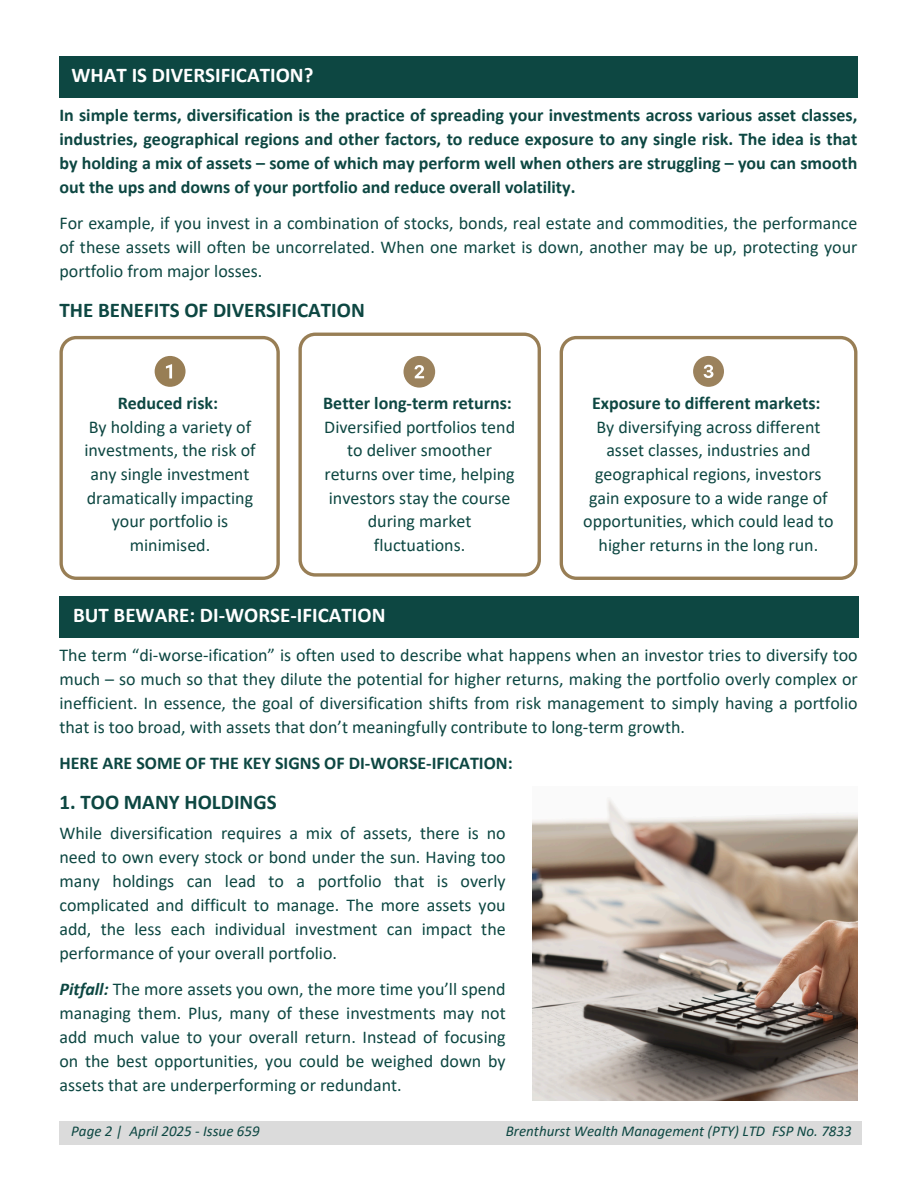
<style>
.page{position:relative;width:918px;height:1188px;background:#fff}
.page>*{position:absolute;margin:0;border:0;box-sizing:border-box;transform-origin:0 0}
.t1{font:700 21px "Calibri";color:#fff}
.t2{font:700 21px "Calibri";color:#0d4742}
.t3{font:18px/23.7px "Calibri";color:#0d4742;text-align:justify}
.t4{font:700 18px/24px "Calibri";color:#0d4742;text-align:justify}
.t5{font:italic 15px "Calibri";color:#0d4742}
.s1{font-weight:700}
.s2{font-weight:700;font-style:italic}
</style>
<div class="page">
<div style="left:59px;top:56px;width:799px;height:42px;background:#0d4742"></div>
<div style="left:59px;top:597px;width:800px;height:41px;background:#0d4742"></div>
<div style="left:59px;top:1121px;width:803px;height:23px;background:#dbdbdb"></div>
<svg style="left:59px;top:336px;width:221px;height:244px"></svg>
<svg style="left:560px;top:336px;width:297px;height:244px"></svg>
<svg style="left:298px;top:333px;width:243px;height:244px"></svg>
<svg style="left:155px;top:356px;width:30px;height:30px"></svg>
<svg style="left:404px;top:356px;width:31px;height:31px"></svg>
<svg style="left:693px;top:356px;width:30px;height:30px"></svg>
<img style="left:532px;top:798px;width:325px;height:303px">
<h4 class="t1" style="left:72px;top:66px;width:243px">WHAT IS DIVERSIFICATION?</h4>
<h1 class="t4" style="left:59px;top:105px;width:799px">In simple terms, diversification is the practice of spreading your investments across various asset classes, industries, geographical regions and other factors, to reduce exposure to any single risk. The idea is that by holding a mix of assets – some of which may perform well when others are struggling – you can smooth out the ups and downs of your portfolio and reduce overall volatility.</h1>
<h3 class="t3" style="left:59px;top:213px;width:799px">For example, if you invest in a combination of stocks, bonds, real estate and commodities, the performance of these assets will often be uncorrelated. When one market is down, another may be up, protecting your portfolio from major losses.</h3>
<p class="t2" style="left:59px;top:301px;width:307px">THE BENEFITS OF DIVERSIFICATION</p>
<p class="t4" style="left:118px;top:393px;width:102px">Reduced risk:</p>
<h4 class="t3" style="left:84px;top:416px;width:173px;text-align:center">By holding a variety of investments, the risk of any single investment dramatically impacting your portfolio is minimised.</h4>
<h4 class="t3" style="left:323px;top:393px;width:193px;text-align:center"><span class="s1">Better long-term returns:<br></span>Diversified portfolios tend to deliver smoother returns over time, helping investors stay the course during market fluctuations.</h4>
<p class="t1" style="left:73px;top:606px;width:314px">BUT BEWARE: DI-WORSE-IFICATION</p>
<p class="t4" style="left:592px;top:393px;width:230px">Exposure to different markets:</p>
<h1 class="t3" style="left:583px;top:416px;width:252px;text-align:center">By diversifying across different asset classes, industries and geographical regions, investors gain exposure to a wide range of opportunities, which could lead to higher returns in the long run.</h1>
<h1 class="t3" style="left:59px;top:645px;width:800px">The term “di-worse-ification” is often used to describe what happens when an investor tries to diversify too much – so much so that they dilute the potential for higher returns, making the portfolio overly complex or inefficient. In essence, the goal of diversification shifts from risk management to simply having a portfolio that is too broad, with assets that don’t meaningfully contribute to long-term growth.</h1>
<p class="t4" style="left:59px;top:753px;width:455px">HERE ARE SOME OF THE KEY SIGNS OF DI-WORSE-IFICATION:</p>
<h2 class="t2" style="left:59px;top:793px;width:219px">1. TOO MANY HOLDINGS</h2>
<p class="t3" style="left:59px;top:822px;width:448px">While diversification requires a mix of assets, there is no need to own every stock or bond under the sun. Having too many holdings can lead to a portfolio that is overly complicated and difficult to manage. The more assets you add, the less each individual investment can impact the performance of your overall portfolio.</p>
<h1 class="t3" style="left:59px;top:978px;width:448px"><span class="s2">Pitfall:</span> The more assets you own, the more time you’ll spend managing them. Plus, many of these investments may not add much value to your overall return. Instead of focusing on the best opportunities, you could be weighed down by assets that are underperforming or redundant.</h1>
<h4 class="t5" style="left:71px;top:1124px;width:190px">Page 2 | April 2025 - Issue 659</h4>
<p class="t5" style="left:506px;top:1124px;width:347px">Brenthurst Wealth Management (PTY) LTD FSP No. 7833</p>
</div>
